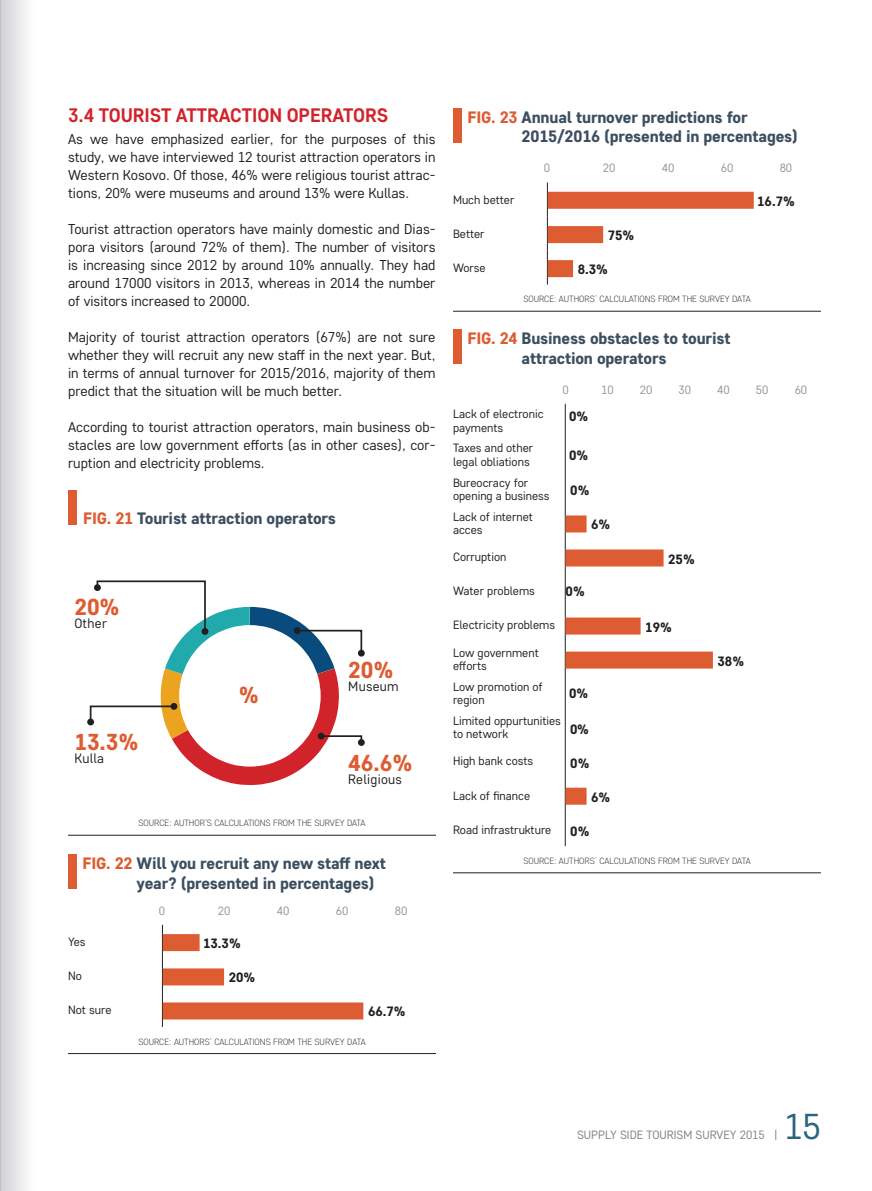
<style>
.page{position:relative;width:872px;height:1191px;background:#fff}
.page>*{position:absolute;margin:0;border:0;box-sizing:border-box;transform-origin:0 0}
.t1{font:249.45px "Chartwell Pies";color:#20aaac}
.t2{font:36px "Core Sans D35";color:#2b6580}
.t3{font:800 23.1px "Core Sans D65";color:#dd5c32}
.CH{font:700 19.5px "Core Sans D55";letter-spacing:-.005em;color:#d1232a}
.t4{font:800 16.5px/19.8px "Core Sans D65";letter-spacing:-.01em;color:#3c4f60}
.t5{font:14.25px/18px "Core Sans D35";color:#231f20;text-align:justify}
.t6{font:800 13.5px "Core Sans D65";color:#231f20}
.t7{font:13.5px "Core Sans D35";letter-spacing:.02em;color:#231f20}
.t8{font:12px/13.5px "Core Sans D35";color:#231f20}
.t9{font:12px "Core Sans D35";color:#939598}
.t10{font:12px "Core Sans D35";color:#808285}
.t11{font:300 9px "Core Sans D25";color:#231f20}
.s1{color:#dd5c32}
.s2{color:#0a4b7d}
.s3{color:#d1232a}
.s4{color:#eaa420}
.s5{color:#fff}
</style>
<div class="page">
<div style="left:0;top:0;width:36px;height:1191px;background:linear-gradient(to right,#d0d1d3,#fff)"></div>
<hr style="left:0;top:0;width:1px;height:1191px;background:#bcbdc0">
<div style="left:453px;top:108px;width:8px;height:34px;background:#dd5c32"></div>
<hr style="left:547px;top:182px;width:1px;height:34px;background:#231f20">
<hr style="left:547px;top:216px;width:1px;height:34px;background:#231f20">
<hr style="left:547px;top:250px;width:1px;height:34px;background:#231f20">
<div style="left:548px;top:192px;width:205px;height:17px;background:#dd5c32"></div>
<svg style="left:548px;top:226px;width:55px;height:17px"></svg>
<svg style="left:548px;top:260px;width:25px;height:17px"></svg>
<hr style="left:453px;top:311px;width:368px;height:1px;background:#231f20">
<div style="left:68px;top:855px;width:9px;height:34px;background:#dd5c32"></div>
<hr style="left:162px;top:924px;width:1px;height:35px;background:#231f20">
<hr style="left:162px;top:959px;width:1px;height:34px;background:#231f20">
<hr style="left:162px;top:993px;width:1px;height:34px;background:#231f20">
<svg style="left:163px;top:934px;width:37px;height:17px"></svg>
<svg style="left:163px;top:968px;width:61px;height:17px"></svg>
<div style="left:163px;top:1002px;width:200px;height:17px;background:#dd5c32"></div>
<hr style="left:68px;top:1053px;width:368px;height:1px;background:#231f20">
<div style="left:453px;top:330px;width:8px;height:34px;background:#dd5c32"></div>
<hr style="left:565px;top:404px;width:1px;height:34px;background:#231f20">
<hr style="left:565px;top:438px;width:1px;height:34px;background:#231f20">
<hr style="left:565px;top:472px;width:1px;height:34px;background:#231f20">
<hr style="left:565px;top:506px;width:1px;height:34px;background:#231f20">
<hr style="left:565px;top:540px;width:1px;height:34px;background:#231f20">
<hr style="left:565px;top:574px;width:1px;height:34px;background:#231f20">
<hr style="left:565px;top:608px;width:1px;height:34px;background:#231f20">
<hr style="left:565px;top:642px;width:1px;height:34px;background:#231f20">
<hr style="left:565px;top:676px;width:1px;height:34px;background:#231f20">
<hr style="left:565px;top:710px;width:1px;height:34px;background:#231f20">
<hr style="left:565px;top:744px;width:1px;height:34px;background:#231f20">
<hr style="left:565px;top:778px;width:1px;height:34px;background:#231f20">
<hr style="left:565px;top:812px;width:1px;height:34px;background:#231f20">
<svg style="left:565px;top:515px;width:21px;height:17px"></svg>
<div style="left:565px;top:549px;width:98px;height:17px;background:#dd5c32"></div>
<svg style="left:565px;top:617px;width:75px;height:17px"></svg>
<svg style="left:565px;top:651px;width:148px;height:17px;background:#dd6139"></svg>
<svg style="left:565px;top:787px;width:21px;height:17px"></svg>
<hr style="left:453px;top:872px;width:368px;height:1px;background:#231f20">
<hr style="left:68px;top:835px;width:368px;height:1px;background:#231f20">
<div style="left:69px;top:490px;width:8px;height:34px;background:#dd5c32"></div>
<svg style="left:89px;top:705px;width:87px;height:15px"></svg>
<div style="left:170px;top:703px;width:7px;height:7px;background:#231f20;border-radius:50%"></div>
<div style="left:87px;top:718px;width:7px;height:7px;background:#231f20;border-radius:50%"></div>
<svg style="left:96px;top:580px;width:111px;height:49px"></svg>
<div style="left:201px;top:628px;width:7px;height:7px;background:#231f20;border-radius:50%"></div>
<div style="left:94px;top:584px;width:7px;height:7px;background:#231f20;border-radius:50%"></div>
<svg style="left:295px;top:629px;width:68px;height:25px"></svg>
<div style="left:294px;top:627px;width:7px;height:7px;background:#231f20;border-radius:50%"></div>
<div style="left:358px;top:650px;width:7px;height:6px;background:#231f20;border-radius:50%"></div>
<svg style="left:319px;top:734px;width:44px;height:9px"></svg>
<div style="left:318px;top:732px;width:6px;height:7px;background:#231f20;border-radius:50%"></div>
<div style="left:358px;top:739px;width:7px;height:7px;background:#231f20;border-radius:50%"></div>
<p class="CH" style="left:68px;top:103px;width:322px">3.4 TOURIST ATTRACTION OPERATORS</p>
<p class="t5" style="left:68px;top:130px;width:369px">As we have emphasized earlier, for the purposes of this study, we have interviewed 12 tourist attraction operators in Western Kosovo. Of those, 46% were religious tourist attrac&shy;tions, 20% were museums and around 13% were Kullas.</p>
<p class="t5" style="left:68px;top:220px;width:369px">Tourist attraction operators have mainly domestic and Dias&shy;pora visitors (around 72% of them). The number of visitors is increasing since 2012 by around 10% annually. They had around 17000 visitors in 2013, whereas in 2014 the number of visitors increased to 20000.</p>
<p class="t5" style="left:68px;top:328px;width:369px">Majority of tourist attraction operators (67%) are not sure whether they will recruit any new staff in the next year. But, in terms of annual turnover for 2015/2016, majority of them predict that the situation will be much better.</p>
<p class="t5" style="left:68px;top:418px;width:369px">According to tourist attraction operators, main business ob&shy;stacles are low government efforts (as in other cases), cor&shy;ruption and electricity problems.</p>
<p class="t4" style="left:83px;top:508px;width:254px"><span class="s1">FIG. 21</span> Tourist attraction operators</p>
<p class="t3" style="left:74px;top:591px;width:47px">20%</p>
<p class="t7" style="left:74px;top:614px;width:34px">Other</p>
<p class="t3" style="left:74px;top:726px;width:66px">13.3%</p>
<p class="t7" style="left:74px;top:749px;width:31px">Kulla</p>
<p class="t1" style="left:148px;top:543px;width:395px"><span class="s2">20</span><span class="s3">47</span><span class="s4">13</span>+20<span class="s5">J</span></p>
<p class="t3" style="left:348px;top:654px;width:47px">20%</p>
<p class="t7" style="left:348px;top:677px;width:52px">Museum</p>
<p class="t3" style="left:239px;top:680px;width:22px">%</p>
<p class="t3" style="left:348px;top:748px;width:66px">46.6%</p>
<p class="t7" style="left:348px;top:771px;width:55px">Religious</p>
<p class="t11" style="left:138px;top:817px;width:228px">SOURCE: AUTHOR’S CALCULATIONS FROM THE SURVEY DATA</p>
<p class="t4" style="left:137px;top:853px;width:251px;text-indent:-54px"><span class="s1">FIG. 22</span> Will you recruit any new staff next year? (presented in percentages)</p>
<p class="t9" style="left:159px;top:903px;width:8px">0</p>
<p class="t9" style="left:218px;top:903px;width:14px">20</p>
<p class="t9" style="left:277px;top:903px;width:14px">40</p>
<p class="t9" style="left:336px;top:903px;width:14px">60</p>
<p class="t9" style="left:395px;top:903px;width:14px">80</p>
<p class="t8" style="left:68px;top:935px;width:19px">Yes</p>
<p class="t6" style="left:203px;top:934px;width:39px">13.3%</p>
<p class="t8" style="left:68px;top:969px;width:15px">No</p>
<p class="t6" style="left:229px;top:969px;width:28px">20%</p>
<p class="t8" style="left:68px;top:1003px;width:45px">Not sure</p>
<p class="t6" style="left:368px;top:1003px;width:39px">66.7%</p>
<p class="t11" style="left:138px;top:1035px;width:229px">SOURCE: AUTHORS’ CALCULATIONS FROM THE SURVEY DATA</p>
<p class="t4" style="left:521px;top:106px;width:278px;text-indent:-54px"><span class="s1">FIG. 23</span> Annual turnover predictions for<br>2015/2016 (presented in percentages)</p>
<p class="t9" style="left:544px;top:160px;width:8px">0</p>
<p class="t9" style="left:603px;top:160px;width:14px">20</p>
<p class="t9" style="left:662px;top:160px;width:14px">40</p>
<p class="t9" style="left:720px;top:160px;width:14px">60</p>
<p class="t9" style="left:779px;top:160px;width:14px">80</p>
<p class="t8" style="left:453px;top:192px;width:63px">Much better</p>
<p class="t6" style="left:757px;top:192px;width:39px">16.7%</p>
<p class="t8" style="left:453px;top:226px;width:33px">Better</p>
<p class="t6" style="left:608px;top:226px;width:28px">75%</p>
<p class="t8" style="left:453px;top:261px;width:34px">Worse</p>
<p class="t6" style="left:578px;top:260px;width:32px">8.3%</p>
<p class="t11" style="left:523px;top:293px;width:229px">SOURCE: AUTHORS’ CALCULATIONS FROM THE SURVEY DATA</p>
<p class="t4" style="left:521px;top:328px;width:210px;text-indent:-54px"><span class="s1">FIG. 24</span> Business obstacles to tourist attraction operators</p>
<p class="t9" style="left:562px;top:382px;width:8px">0</p>
<p class="t9" style="left:601px;top:382px;width:14px">10</p>
<p class="t9" style="left:640px;top:382px;width:14px">20</p>
<p class="t9" style="left:678px;top:382px;width:14px">30</p>
<p class="t9" style="left:717px;top:382px;width:14px">40</p>
<p class="t9" style="left:756px;top:382px;width:14px">50</p>
<p class="t9" style="left:794px;top:382px;width:14px">60</p>
<p class="t8" style="left:453px;top:407px;width:92px">Lack of electronic payments</p>
<p class="t6" style="left:569px;top:408px;width:21px">0%</p>
<p class="t8" style="left:453px;top:441px;width:82px">Taxes and other legal obliations</p>
<p class="t6" style="left:569px;top:446px;width:21px">0%</p>
<p class="t8" style="left:453px;top:475px;width:98px">Bureocracy for opening a business</p>
<p class="t6" style="left:570px;top:482px;width:21px">0%</p>
<p class="t8" style="left:453px;top:509px;width:81px">Lack of internet acces</p>
<p class="t6" style="left:591px;top:516px;width:21px">6%</p>
<p class="t8" style="left:453px;top:550px;width:55px">Corruption</p>
<p class="t6" style="left:668px;top:550px;width:28px">25%</p>
<p class="t8" style="left:453px;top:584px;width:83px">Water problems</p>
<p class="t6" style="left:565px;top:582px;width:21px">0%</p>
<p class="t8" style="left:453px;top:618px;width:104px">Electricity problems</p>
<p class="t6" style="left:645px;top:618px;width:28px">19%</p>
<p class="t8" style="left:453px;top:645px;width:87px">Low government efforts</p>
<p class="t6" style="left:717px;top:652px;width:28px">38%</p>
<p class="t8" style="left:453px;top:679px;width:91px">Low promotion of region</p>
<p class="t6" style="left:569px;top:684px;width:21px">0%</p>
<p class="t8" style="left:453px;top:713px;width:109px">Limited oppurtunities to network</p>
<p class="t6" style="left:570px;top:720px;width:20px">0%</p>
<p class="t8" style="left:453px;top:754px;width:82px">High bank costs</p>
<p class="t6" style="left:570px;top:754px;width:21px">0%</p>
<p class="t8" style="left:453px;top:788px;width:79px">Lack of finance</p>
<p class="t6" style="left:591px;top:788px;width:21px">6%</p>
<p class="t8" style="left:453px;top:822px;width:100px">Road infrastrukture</p>
<p class="t6" style="left:570px;top:822px;width:21px">0%</p>
<p class="t11" style="left:523px;top:855px;width:229px">SOURCE: AUTHORS’ CALCULATIONS FROM THE SURVEY DATA</p>
<p class="t10" style="left:577px;top:1127px;width:202px">SUPPLY SIDE TOURISM SURVEY 2015 |</p>
<h2 class="t2" style="left:784px;top:1103px;width:39px">15</h2>
</div>
